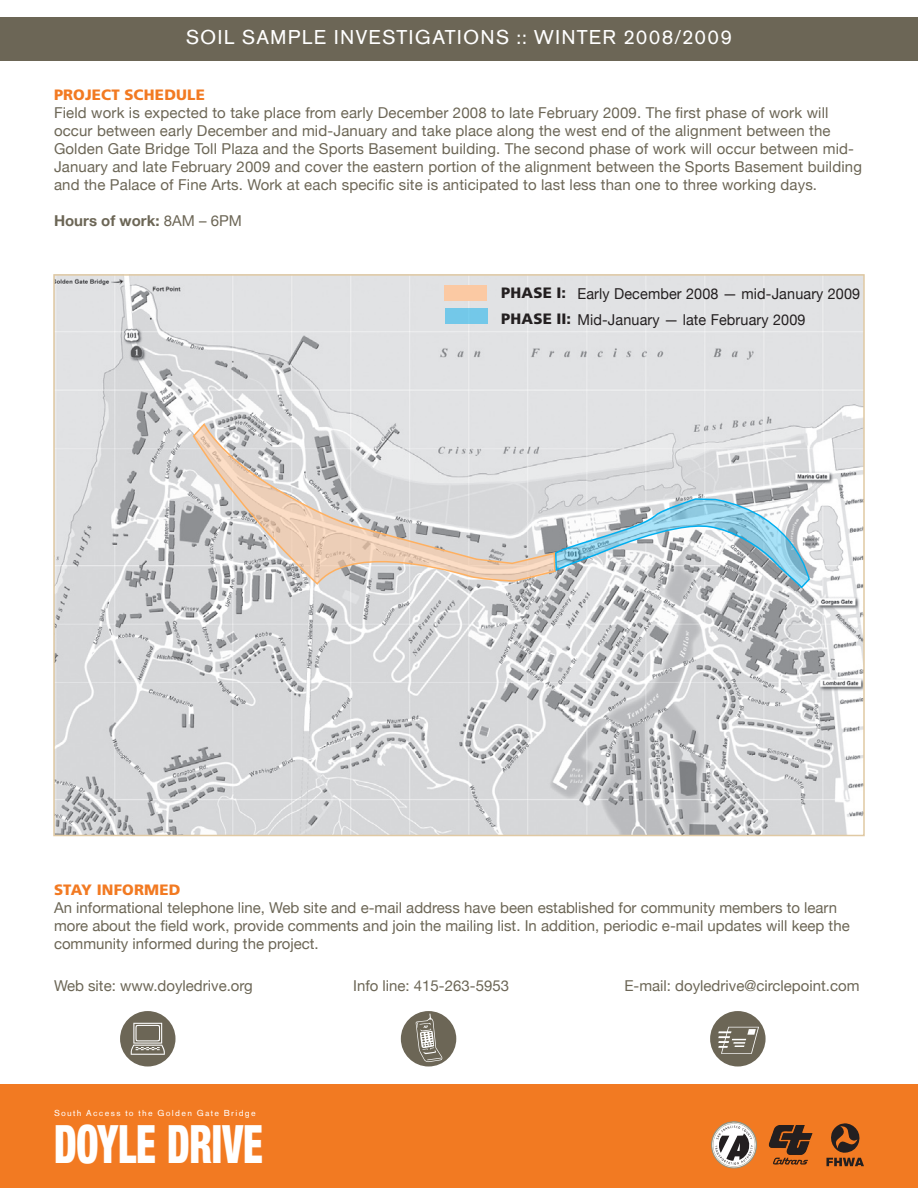
<style>
.page{position:relative;width:918px;height:1188px;background:#fff}
.page>*{position:absolute;margin:0;border:0;box-sizing:border-box;transform-origin:0 0}
.header02{font:900 condensed 52.65px "Helvetica Neue";letter-spacing:-.005em;color:#fff;scale:.75 1}
.header02-2{font:21px "A Grotesk Rgl";letter-spacing:.055em;color:#fff}
.Text{font:15px/18px "Helvetica Neue";letter-spacing:.01em;color:#6c6656}
.header02-3{font:15px "Helvetica Neue";letter-spacing:.01em;color:#231f20;scale:.96 1}
.Text-2{font:15px "Helvetica Neue";letter-spacing:.01em;color:#231f20;scale:.96 1}
.header02-4{font:900 15px "Frutiger";letter-spacing:.015em;color:#f27a22}
.Text-3{font:700 15px "Helvetica Neue";color:#6c6656}
.header02-5{font:900 15px "Frutiger";color:#231f20}
.header02-6{font:9.15px "A Grotesk Rgl";letter-spacing:.145em;color:#fff}
.s1{font-weight:400}
.s2{font-family:"Frutiger";font-weight:900}
</style>
<div class="page">
<img style="left:56px;top:277px;width:806px;height:556px">
<div style="left:0;top:17px;width:918px;height:44px;background:#6c6656"></div>
<div style="left:0;top:1084px;width:918px;height:104px;background:#f27a22"></div>
<svg style="left:826px;top:1123px;width:38px;height:43px"></svg>
<svg style="left:711px;top:1121px;width:46px;height:48px"></svg>
<img style="left:769px;top:1125px;width:27px;height:23px">
<div style="left:120px;top:1011px;width:55px;height:55px;background:#6c6656;border-radius:50%"></div>
<svg style="left:131px;top:1023px;width:34px;height:32px"></svg>
<div style="left:401px;top:1011px;width:55px;height:55px;background:#6c6656;border-radius:50%"></div>
<svg style="left:416px;top:1014px;width:26px;height:48px"></svg>
<div style="left:710px;top:1011px;width:56px;height:55px;background:#6c6656;border-radius:50%"></div>
<svg style="left:718px;top:1027px;width:41px;height:27px"></svg>
<div style="left:444px;top:286px;width:43px;height:15px;background:#fbc9a3"></div>
<div style="left:445px;top:309px;width:42px;height:15px;background:#73c8e9"></div>
<svg style="left:191px;top:424px;width:365px;height:232px;background:#d7d3d0"></svg>
<svg style="left:554px;top:498px;width:257px;height:92px"></svg>
<p class="header02-2" style="left:186px;top:23px;width:390px">Soil SamplE INVESTIGATIO NS :: Winte</p>
<p class="header02-2" style="left:603px;top:23px;width:131px">r 2008/2009</p>
<p class="header02-4" style="left:54px;top:86px;width:152px">PROJECT SCHEDULE</p>
<p class="Text" style="left:54px;top:103px;width:809px">Field work is expected to take place from early December 2008 to late February 2009. The first phase of work will occur between early December and mid-January and take place along the west end of the alignment between the Golden Gate Bridge Toll Plaza and the Sports Basement building. The second phase of work will occur between mid-January and late February 2009 and cover the eastern portion of the alignment between the Sports Basement building and the Palace of Fine Arts. Work at each specific site is anticipated to last less than one to three working days.</p>
<p class="Text-3" style="left:54px;top:211px;width:189px">Hours of work: <span class="s1">8AM – 6PM</span></p>
<p class="header02-5" style="left:501px;top:284px;width:66px">PHASE I:</p>
<p class="header02-3" style="left:501px;top:311px;width:318px"><span class="s2">PHASE II :</span> Mid-January — late February 2009</p>
<p class="Text-2" style="left:578px;top:285px;width:296px">Early December 2008 — mid-January 2009</p>
<p class="header02-4" style="left:54px;top:881px;width:128px">STAY INFORMED</p>
<p class="Text" style="left:54px;top:898px;width:797px">An informational telephone line, Web site and e-mail address have been established for community members to learn more about the field work, provide comments and join the mailing list. In addition, periodic e-mail updates will keep the community informed during the project.</p>
<p class="Text" style="left:54px;top:976px;width:200px">Web site: www.doyledrive.org</p>
<p class="Text" style="left:353px;top:976px;width:157px">Info line: 415-263-5953</p>
<p class="Text" style="left:624px;top:976px;width:237px">E-mail: doyledrive@circlepoint.com</p>
<p class="header02-6" style="left:54px;top:1107px;width:203px">South Access to the Golden Gate Bridge</p>
<p class="header02" style="left:54px;top:1112px;width:280px">DOYLE DRIVE</p>
</div>
